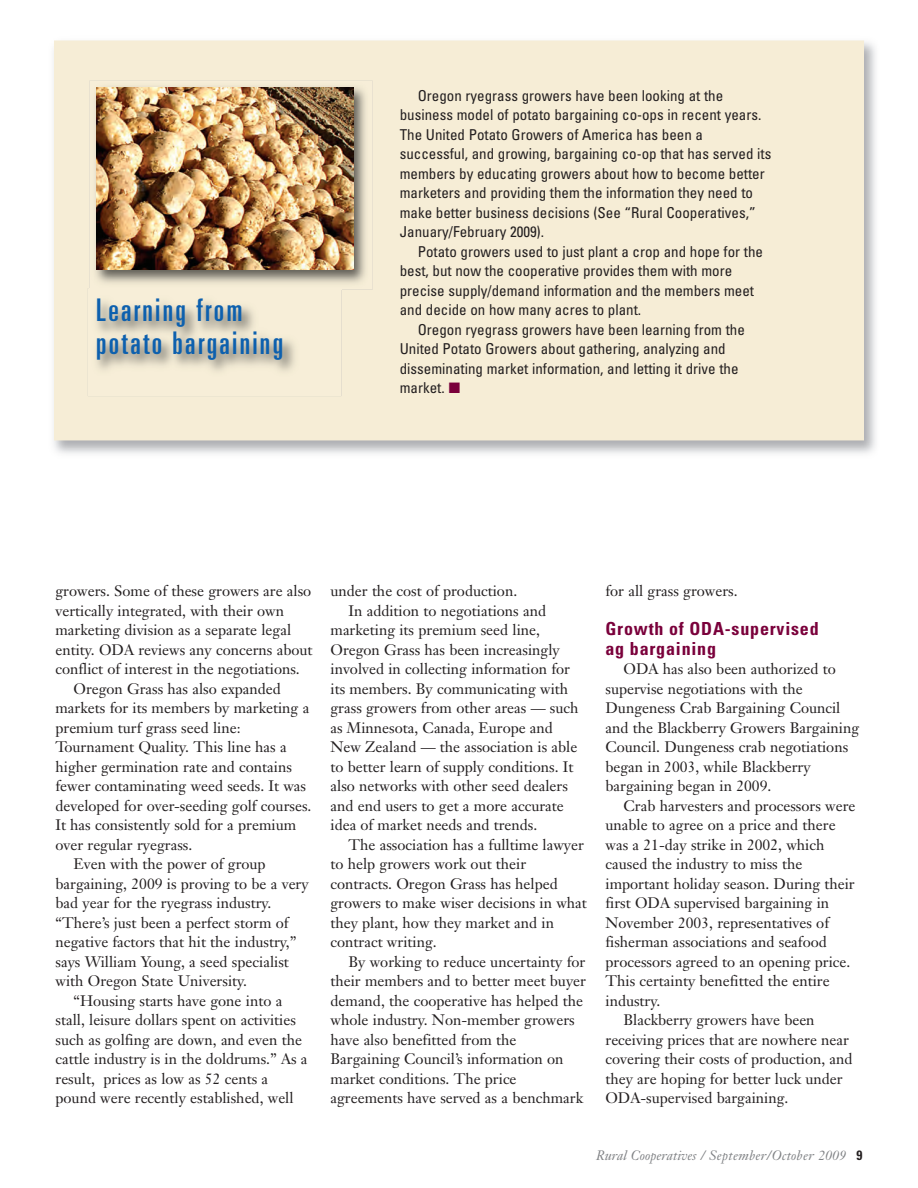
<style>
.page{position:relative;width:918px;height:1188px;background:#fff}
.page>*{position:absolute;margin:0;border:0;box-sizing:border-box;transform-origin:0 0}
.t1{font:ultra-condensed 31.2px/32.4px "Univers";letter-spacing:.075em;color:#0d60ae}
.t2{font:700 condensed 18px/19.5px "Univers";letter-spacing:.045em;color:#7a003b}
.t3{font:15px/19.5px "Janson Text";color:#231f20}
.t4{font:condensed 15px/19.5px "Univers";color:#231f20}
.t5{font:italic 13.5px "Janson Text";color:#808285}
.s1{color:#7a003b}
.s2{font-family:"Univers";font-weight:700;font-style:normal;font-stretch:condensed;color:#231f20}
</style>
<div class="page">
<div style="left:54px;top:40px;width:810px;height:400px;background:#f6edd6"></div>
<img style="left:88px;top:288px;width:253px;height:108px">
<img style="left:89px;top:81px;width:284px;height:208px">
<img style="left:96px;top:87px;width:257px;height:183px">
<h1 class="t1" style="left:96px;top:297px;width:188px">Learning from potato bargaining</h1>
<p class="t4" style="left:400px;top:87px;width:373px;text-indent:18px">Oregon ryegrass growers have been looking at the business model of potato bargaining co-ops in recent years.<br>The United Potato Growers of America has been a successful, and growing, bargaining co-op that has served its members by educating growers about how to become better marketers and providing them the information they need to make better business decisions (See “Rural Cooperatives,” January/February 2009).</p>
<p class="t4" style="left:400px;top:243px;width:365px;text-indent:18px">Potato growers used to just plant a crop and hope for the best, but now the cooperative provides them with more precise supply/demand information and the members meet and decide on how many acres to plant.</p>
<p class="t4" style="left:400px;top:321px;width:347px;text-indent:18px">Oregon ryegrass growers have been learning from the United Potato Growers about gathering, analyzing and disseminating market information, and letting it drive the market. <span class="s1">■</span></p>
<p class="t3" style="left:56px;top:583px;width:257px">growers. Some of these growers are also</p>
<p class="t3" style="left:56px;top:602px;width:230px">vertically integrated, with their own</p>
<p class="t3" style="left:56px;top:622px;width:237px">marketing division as a separate legal</p>
<p class="t3" style="left:56px;top:641px;width:259px">entity. ODA reviews any concerns about</p>
<p class="t3" style="left:56px;top:661px;width:246px">conflict of interest in the negotiations.</p>
<p class="t3" style="left:74px;top:680px;width:209px">Oregon Grass has also expanded</p>
<p class="t3" style="left:55px;top:700px;width:255px">markets for its members by marketing a</p>
<p class="t3" style="left:55px;top:719px;width:187px">premium turf grass seed line:</p>
<p class="t3" style="left:55px;top:739px;width:233px">Tournament Quality. This line has a</p>
<p class="t3" style="left:55px;top:758px;width:238px">higher germination rate and contains</p>
<p class="t3" style="left:55px;top:778px;width:252px">fewer contaminating weed seeds. It was</p>
<p class="t3" style="left:55px;top:797px;width:257px">developed for over-seeding golf courses.</p>
<p class="t3" style="left:56px;top:817px;width:242px">It has consistently sold for a premium</p>
<p class="t3" style="left:56px;top:836px;width:138px">over regular ryegrass.</p>
<p class="t3" style="left:74px;top:856px;width:194px">Even with the power of group</p>
<p class="t3" style="left:56px;top:875px;width:255px">bargaining, 2009 is proving to be a very</p>
<p class="t3" style="left:56px;top:895px;width:217px">bad year for the ryegrass industry.</p>
<p class="t3" style="left:56px;top:914px;width:235px">“There’s just been a perfect storm of</p>
<p class="t3" style="left:56px;top:934px;width:242px">negative factors that hit the industry,”</p>
<p class="t3" style="left:56px;top:953px;width:235px">says William Young, a seed specialist</p>
<p class="t3" style="left:56px;top:973px;width:193px">with Oregon State University.</p>
<p class="t3" style="left:74px;top:992px;width:210px">“Housing starts have gone into a</p>
<p class="t3" style="left:56px;top:1012px;width:242px">stall, leisure dollars spent on activities</p>
<p class="t3" style="left:56px;top:1031px;width:248px">such as golfing are down, and even the</p>
<p class="t3" style="left:56px;top:1051px;width:253px">cattle industry is in the doldrums.” As a</p>
<p class="t3" style="left:56px;top:1070px;width:214px">result, prices as low as 52 cents a</p>
<p class="t3" style="left:56px;top:1090px;width:240px">pound were recently established, well</p>
<p class="t3" style="left:331px;top:583px;width:188px">under the cost of production.</p>
<p class="t3" style="left:349px;top:602px;width:199px">In addition to negotiations and</p>
<p class="t3" style="left:331px;top:622px;width:211px">marketing its premium seed line,</p>
<p class="t3" style="left:331px;top:641px;width:231px">Oregon Grass has been increasingly</p>
<p class="t3" style="left:331px;top:661px;width:241px">involved in collecting information for</p>
<p class="t3" style="left:331px;top:680px;width:239px">its members. By communicating with</p>
<p class="t3" style="left:331px;top:700px;width:250px">grass growers from other areas — such</p>
<p class="t3" style="left:331px;top:719px;width:224px">as Minnesota, Canada, Europe and</p>
<p class="t3" style="left:331px;top:739px;width:248px">New Zealand — the association is able</p>
<p class="t3" style="left:331px;top:758px;width:245px">to better learn of supply conditions. It</p>
<p class="t3" style="left:331px;top:778px;width:239px">also networks with other seed dealers</p>
<p class="t3" style="left:331px;top:797px;width:235px">and end users to get a more accurate</p>
<p class="t3" style="left:331px;top:817px;width:208px">idea of market needs and trends.</p>
<p class="t3" style="left:349px;top:836px;width:237px">The association has a fulltime lawyer</p>
<p class="t3" style="left:331px;top:856px;width:197px">to help growers work out their</p>
<p class="t3" style="left:331px;top:875px;width:229px">contracts. Oregon Grass has helped</p>
<p class="t3" style="left:331px;top:895px;width:258px">growers to make wiser decisions in what</p>
<p class="t3" style="left:331px;top:914px;width:225px">they plant, how they market and in</p>
<p class="t3" style="left:331px;top:934px;width:108px">contract writing.</p>
<p class="t3" style="left:349px;top:953px;width:238px">By working to reduce uncertainty for</p>
<p class="t3" style="left:331px;top:973px;width:257px">their members and to better meet buyer</p>
<p class="t3" style="left:331px;top:992px;width:254px">demand, the cooperative has helped the</p>
<p class="t3" style="left:331px;top:1012px;width:246px">whole industry. Non-member growers</p>
<p class="t3" style="left:331px;top:1031px;width:187px">have also benefitted from the</p>
<p class="t3" style="left:331px;top:1051px;width:235px">Bargaining Council’s information on</p>
<p class="t3" style="left:331px;top:1070px;width:188px">market conditions. The price</p>
<p class="t3" style="left:331px;top:1090px;width:254px">agreements have served as a benchmark</p>
<p class="t3" style="left:606px;top:583px;width:134px">for all grass growers.</p>
<p class="t2" style="left:605px;top:621px;width:215px">Growth of ODA-supervised ag bargaining</p>
<p class="t3" style="left:605px;top:661px;width:255px;text-indent:18px">ODA has also been authorized to supervise negotiations with the Dungeness Crab Bargaining Council and the Blackberry Growers Bargaining Council. Dungeness crab negotiations began in 2003, while Blackberry bargaining began in 2009.</p>
<p class="t3" style="left:624px;top:797px;width:233px">Crab harvesters and processors were</p>
<p class="t3" style="left:606px;top:817px;width:232px">unable to agree on a price and there</p>
<p class="t3" style="left:605px;top:836px;width:220px">was a 21-day strike in 2002, which</p>
<p class="t3" style="left:605px;top:856px;width:198px">caused the industry to miss the</p>
<p class="t3" style="left:605px;top:875px;width:251px">important holiday season. During their</p>
<p class="t3" style="left:605px;top:895px;width:225px">first ODA supervised bargaining in</p>
<p class="t3" style="left:605px;top:914px;width:225px">November 2003, representatives of</p>
<p class="t3" style="left:605px;top:934px;width:223px">fisherman associations and seafood</p>
<p class="t3" style="left:606px;top:953px;width:246px">processors agreed to an opening price.</p>
<p class="t3" style="left:606px;top:973px;width:226px">This certainty benefitted the entire</p>
<p class="t3" style="left:605px;top:992px;width:56px">industry.</p>
<p class="t3" style="left:624px;top:1012px;width:193px">Blackberry growers have been</p>
<p class="t3" style="left:605px;top:1031px;width:245px">receiving prices that are nowhere near</p>
<p class="t3" style="left:605px;top:1051px;width:249px">covering their costs of production, and</p>
<p class="t3" style="left:605px;top:1070px;width:239px">they are hoping for better luck under</p>
<p class="t3" style="left:606px;top:1090px;width:184px">ODA-supervised bargaining.</p>
<p class="t5" style="left:596px;top:1150px;width:268px">Rural Cooperatives / September/October 2009 <span class="s2">9</span></p>
</div>
